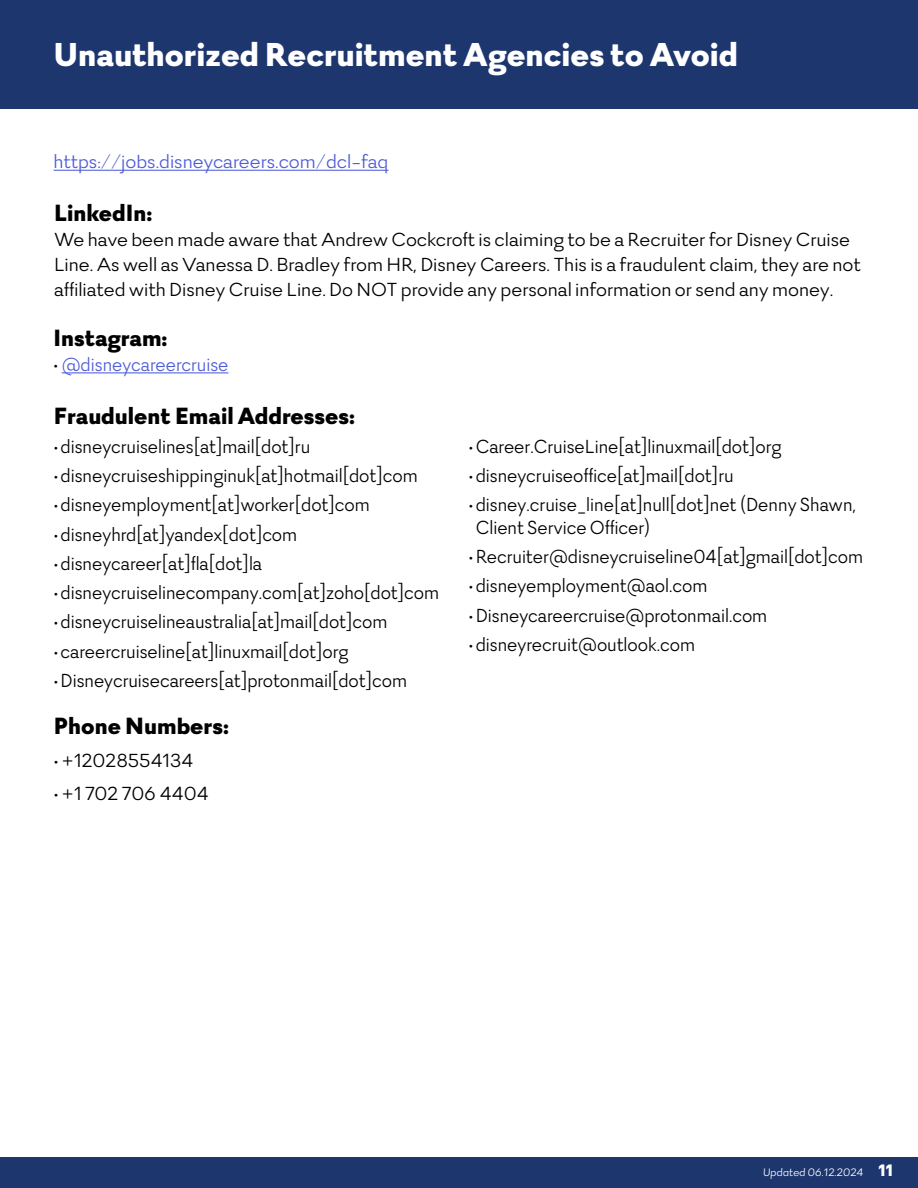
<style>
.page{position:relative;width:918px;height:1188px;background:#fff}
.page>*{position:absolute;margin:0;border:0;box-sizing:border-box;transform-origin:0 0}
.t1{font:900 36px "Firme";color:#fff}
.t2{font:900 25.5px "Firme";color:#000}
.t3{font:21px/22.5px "Firme";color:#000;scale:.94 1}
.t4{font:21px/25.2px "Firme";color:#000}
.t5{font:21px "Firme";color:#4f5cd6}
.t6{font:21px "Firme";color:#4f5cd6;scale:.94 1}
.t7{font:900 18px "Firme";color:#fff}
.t8{font:italic 12px "Firme";letter-spacing:-.005em;color:#fff}
.s1{color:#000}
</style>
<div class="page">
<div style="left:0;top:0;width:918px;height:110px;background:#1d366e"></div>
<div style="left:0;top:1157px;width:918px;height:31px;background:#1d366e"></div>
<hr style="left:54px;top:170px;width:334px;height:1px;background:#4f5cd6">
<hr style="left:62px;top:372px;width:166px;height:1px;background:#4f5cd6">
<h1 class="t1" style="left:54px;top:33px;width:686px">Unauthorized Recruitment Agencies to Avoid</h1>
<p class="t5" style="left:54px;top:150px;width:336px">https://jobs.disneycareers.com/dcl-faq</p>
<p class="t2" style="left:54px;top:197px;width:100px">LinkedIn:</p>
<p class="t4" style="left:54px;top:227px;width:808px">We have been made aware that Andrew Cockcroft is claiming to be a Recruiter for Disney Cruise<br>Line. As well as Vanessa D. Bradley from HR, Disney Careers. This is a fraudulent claim, they are not affiliated with Disney Cruise Line. Do NOT provide any personal information or send any money.</p>
<p class="t2" style="left:54px;top:322px;width:115px">Instagram:</p>
<p class="t6" style="left:54px;top:352px;width:188px"><span class="s1">•</span> @disneycareercruise</p>
<p class="t2" style="left:54px;top:400px;width:303px">Fraudulent Email Addresses:</p>
<p class="t3" style="left:54px;top:435px;width:274px">•disneycruiselines[at]mail[dot]ru</p>
<p class="t3" style="left:54px;top:464px;width:389px">•disneycruiseshippinginuk[at]hotmail[dot]com</p>
<p class="t3" style="left:54px;top:494px;width:338px">•disneyemployment[at]worker[dot]com</p>
<p class="t3" style="left:54px;top:523px;width:261px">•disneyhrd[at]yandex[dot]com</p>
<p class="t3" style="left:54px;top:552px;width:223px">•disneycareer[at]fla[dot]la</p>
<p class="t3" style="left:54px;top:581px;width:412px">•disneycruiselinecompany.com[at]zoho[dot]com</p>
<p class="t3" style="left:54px;top:611px;width:357px">•disneycruiselineaustralia[at]mail[dot]com</p>
<p class="t3" style="left:54px;top:640px;width:315px">•careercruiseline[at]linuxmail[dot]org</p>
<p class="t3" style="left:54px;top:669px;width:377px">•Disneycruisecareers[at]protonmail[dot]com</p>
<p class="t2" style="left:54px;top:711px;width:177px">Phone Numbers:</p>
<p class="t4" style="left:54px;top:748px;width:141px">• +12028554134</p>
<p class="t4" style="left:54px;top:781px;width:157px">• +1 702 706 4404</p>
<p class="t3" style="left:469px;top:435px;width:334px">•Career.CruiseLine[at]linuxmail[dot]org</p>
<p class="t3" style="left:469px;top:464px;width:283px">•disneycruiseoffice[at]mail[dot]ru</p>
<p class="t3" style="left:476px;top:494px;width:406px;text-indent:-7px">•disney.cruise_line[at]null[dot]net (Denny Shawn,<br>Client Service Officer)</p>
<p class="t3" style="left:469px;top:545px;width:421px">•Recruiter@disneycruiseline04[at]gmail[dot]com</p>
<p class="t3" style="left:469px;top:575px;width:255px">•disneyemployment@aol.com</p>
<p class="t3" style="left:469px;top:604px;width:319px">•Disneycareercruise@protonmail.com</p>
<p class="t3" style="left:469px;top:633px;width:242px">•disneyrecruit@outlook.com</p>
<p class="t8" style="left:763px;top:1165px;width:102px">Updated 06.12.2024</p>
<p class="t7" style="left:878px;top:1160px;width:17px">11</p>
</div>
